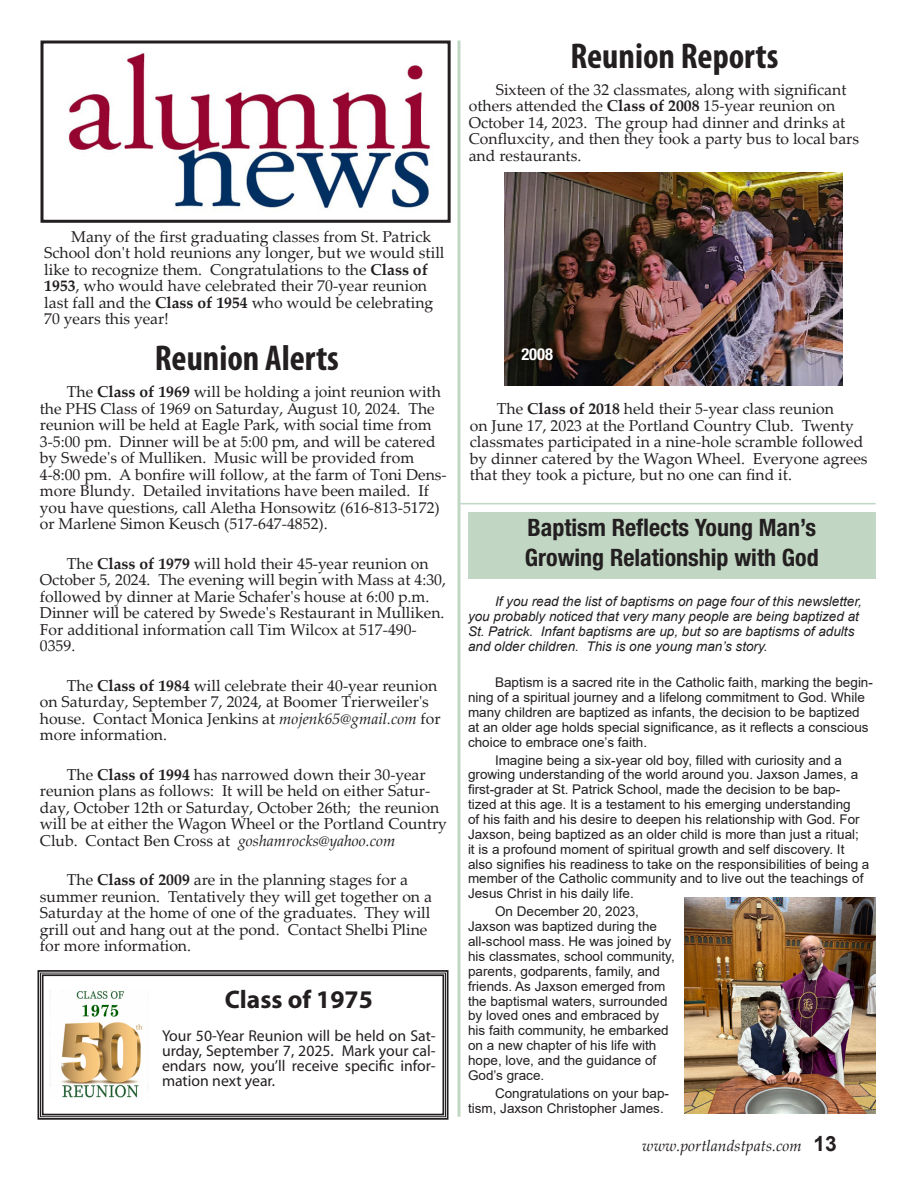
<style>
.page{position:relative;width:918px;height:1188px;background:#fff}
.page>*{position:absolute;margin:0;border:0;box-sizing:border-box;transform-origin:0 0}
.Headline--secondary{font:700 condensed 36px "Myriad Pro";color:#231f20}
.Spotlight_Introduction{font:700 25.5px "Myriad Pro";color:#231f20}
.Spotlight_Introduction-2{font:700 condensed 24px "Helvetica Neue LT Std";color:#231f20}
.Spotlight_Introduction-3{font:700 condensed 16.5px "Helvetica Neue LT Std";color:#fff}
.Body_Text{font:15.75px/16.5px "Palatino Linotype";color:#231f20}
.Mail_call{font:15.75px/15px "Myriad Pro";color:#231f20;text-align:justify}
.t1{font:italic 15.75px "Palatino Linotype";color:#231f20}
.Arial_text_boxes{font:13.35px/14.9px "Arial";color:#231f20}
.Arial_text_boxes-2{font:italic 13.35px/14.9px "Arial";color:#231f20}
.s1{font-weight:700}
.s2{font-style:italic}
.s3{font-family:"Arial";font-weight:700;font-style:normal;font-size:21px}
</style>
<div class="page">
<hr style="left:458px;top:40px;width:2px;height:1077px;background:#c1d6c3">
<img style="left:68px;top:52px;width:363px;height:159px">
<div style="left:40px;top:40px;width:411px;height:183px;border:3px solid #231f20"></div>
<img style="left:504px;top:173px;width:338px;height:213px">
<img style="left:684px;top:897px;width:192px;height:217px">
<svg style="left:37px;top:970px;width:412px;height:150px"></svg>
<div style="left:40px;top:973px;width:406px;height:144px;border:1px solid #231f20"></div>
<div style="left:42px;top:974px;width:402px;height:141px;border:2px solid #231f20"></div>
<img style="left:49px;top:990px;width:100px;height:109px">
<div style="left:468px;top:512px;width:408px;height:67px;background:#c1d6c3"></div>
<hr style="left:460px;top:503px;width:416px;height:1px;background:#c1d6c3">
<p class="Headline--secondary" style="left:570px;top:33px;width:210px">Reunion Reports</p>
<p class="Body_Text" style="left:469px;top:81px;width:392px;text-indent:27px">Sixteen of the 32 classmates, along with significant others attended the <span class="s1">Class of 2008</span> 15-year reunion on October 14, 2023. The group had dinner and drinks at Confluxcity, and then they took a party bus to local bars and restaurants.</p>
<p class="Body_Text" style="left:44px;top:227px;width:402px;text-indent:27px">Many of the first graduating classes from St. Patrick School don't hold reunions any longer, but we would still like to recognize them. Congratulations to the <span class="s1">Class of 1953</span>, who would have celebrated their 70-year reunion last fall and the <span class="s1">Class of 1954</span> who would be celebrating 70 years this year!</p>
<p class="Headline--secondary" style="left:155px;top:336px;width:186px">Reunion Alerts</p>
<p class="Body_Text" style="left:40px;top:383px;width:409px;text-indent:27px">The <span class="s1">Class of 1969</span> will be holding a joint reunion with the PHS Class of 1969 on Saturday, August 10, 2024. The reunion will be held at Eagle Park, with social time from 3-5:00 pm. Dinner will be at 5:00 pm, and will be catered by Swede's of Mulliken. Music will be provided from 4-8:00 pm. A bonfire will follow, at the farm of Toni Dens&shy;more Blundy. Detailed invitations have been mailed. If you have questions, call Aletha Honsowitz (616-813-5172) or Marlene Simon Keusch (517-647-4852).</p>
<p class="Body_Text" style="left:40px;top:554px;width:408px;text-indent:27px">The <span class="s1">Class of 1979</span> will hold their 45-year reunion on October 5, 2024. The evening will begin with Mass at 4:30, followed by dinner at Marie Schafer's house at 6:00 p.m.<br>Dinner will be catered by Swede's Restaurant in Mulliken.<br>For additional information call Tim Wilcox at 517-490- 0359.</p>
<p class="Body_Text" style="left:40px;top:676px;width:402px;text-indent:27px">The <span class="s1">Class of 1984</span> will celebrate their 40-year reunion on Saturday, September 7, 2024, at Boomer Trierweiler's house. Contact Monica Jenkins at <span class="s2">mojenk65@gmail.com</span> for more information.</p>
<p class="Body_Text" style="left:40px;top:765px;width:409px;text-indent:27px">The <span class="s1">Class of 1994</span> has narrowed down their 30-year reunion plans as follows: It will be held on either Satur&shy;day, October 12th or Saturday, October 26th; the reunion will be at either the Wagon Wheel or the Portland Country Club. Contact Ben Cross at <span class="s2">goshamrocks@yahoo.com</span></p>
<p class="Body_Text" style="left:40px;top:871px;width:394px;text-indent:27px">The <span class="s1">Class of 2009</span> are in the planning stages for a summer reunion. Tentatively they will get together on a Saturday at the home of one of the graduates. They will grill out and hang out at the pond. Contact Shelbi Pline for more information.</p>
<p class="Spotlight_Introduction" style="left:225px;top:983px;width:150px">Class of 1975</p>
<p class="Mail_call" style="left:162px;top:1028px;width:275px">Your 50-Year Reunion will be held on Sat&shy;urday, September 7, 2025. Mark your cal&shy;endars now, you’ll receive specific infor&shy;mation next year.</p>
<p class="Spotlight_Introduction-3" style="left:521px;top:344px;width:33px">2008</p>
<p class="Body_Text" style="left:470px;top:400px;width:399px;text-indent:27px">The <span class="s1">Class of 2018</span> held their 5-year class reunion<br>on June 17, 2023 at the Portland Country Club. Twenty classmates participated in a nine-hole scramble followed by dinner catered by the Wagon Wheel. Everyone agrees that they took a picture, but no one can find it.</p>
<p class="Spotlight_Introduction-2" style="left:528px;top:513px;width:290px">Baptism Reflects Young Man’s</p>
<p class="Spotlight_Introduction-2" style="left:525px;top:543px;width:295px">Growing Relationship with God</p>
<p class="Arial_text_boxes-2" style="left:468px;top:594px;width:395px;text-indent:27px">If you read the list of baptisms on page four of this newsletter, you probably noticed that very many people are being baptized at St. Patrick. Infant baptisms are up, but so are baptisms of adults and older children. This is one young man’s story.</p>
<p class="Arial_text_boxes" style="left:468px;top:675px;width:406px;text-indent:27px">Baptism is a sacred rite in the Catholic faith, marking the begin&shy;ning of a spiritual journey and a lifelong commitment to God. While many children are baptized as infants, the decision to be baptized at an older age holds special significance, as it reflects a conscious choice to embrace one’s faith.</p>
<p class="Arial_text_boxes" style="left:468px;top:752px;width:403px;text-indent:27px">Imagine being a six-year old boy, filled with curiosity and a growing understanding of the world around you. Jaxson James, a first-grader at St. Patrick School, made the decision to be bap&shy;tized at this age. It is a testament to his emerging understanding<br>of his faith and his desire to deepen his relationship with God. For Jaxson, being baptized as an older child is more than just a ritual;<br>it is a profound moment of spiritual growth and self discovery. It also signifies his readiness to take on the responsibilities of being a member of the Catholic community and to live out the teachings of Jesus Christ in his daily life.</p>
<p class="Arial_text_boxes" style="left:468px;top:904px;width:208px;text-indent:27px">On December 20, 2023,<br>Jaxson was baptized during the all-school mass. He was joined by his classmates, school community, parents, godparents, family, and friends. As Jaxson emerged from the baptismal waters, surrounded by loved ones and embraced by his faith community, he embarked on a new chapter of his life with hope, love, and the guidance of<br>God’s grace.</p>
<p class="Arial_text_boxes" style="left:468px;top:1086px;width:203px;text-indent:27px">Congratulations on your bap&shy;tism, Jaxson Christopher James.</p>
<p class="t1" style="left:642px;top:1135px;width:196px">www.portlandstpats.com <span class="s3">13</span></p>
</div>
